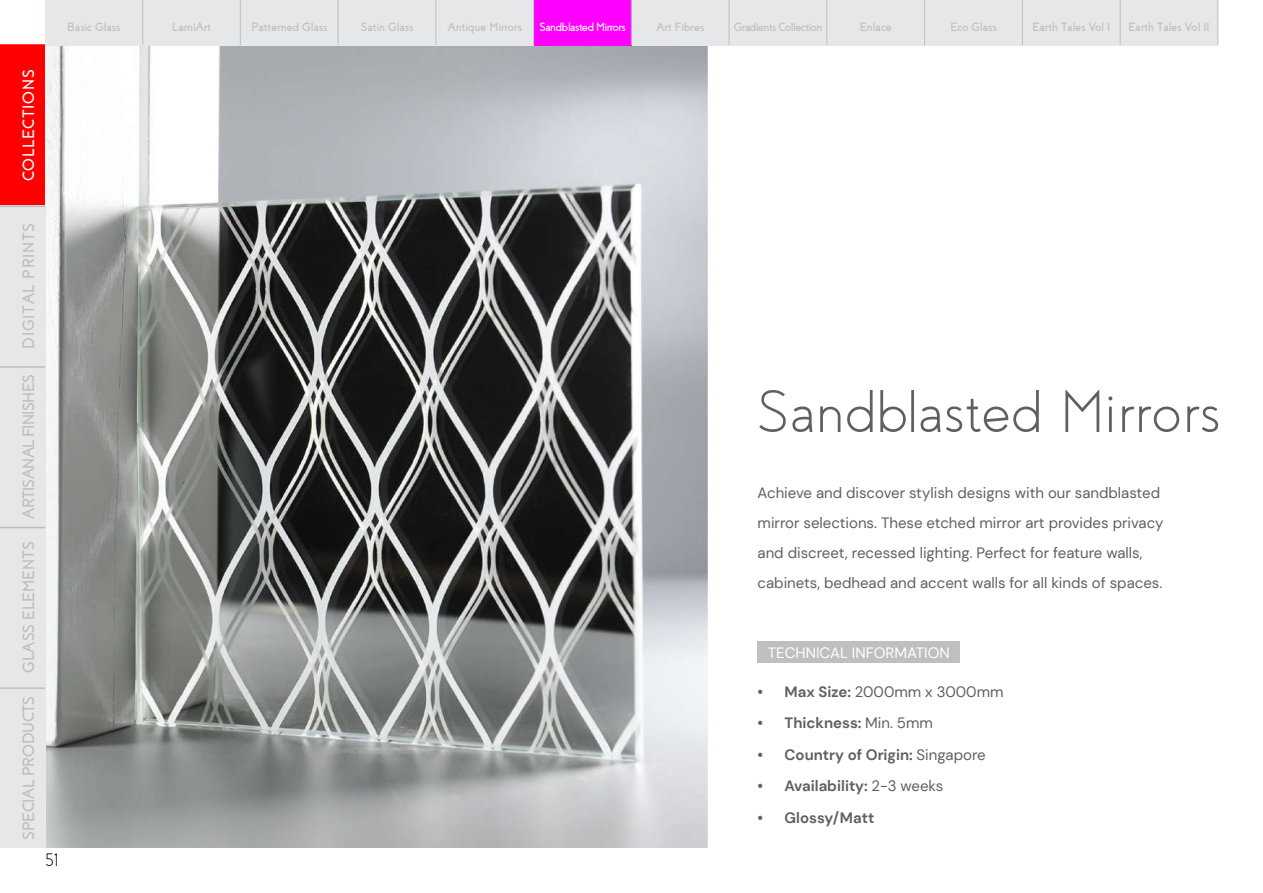
<style>
.page{position:relative;width:1263px;height:893px;background:#fff}
.page>*{position:absolute;margin:0;border:0;box-sizing:border-box;transform-origin:0 0}
.t1{font:300 60px "Coves";letter-spacing:.02em;color:#606060}
.t2{font:300 18px "Coves";color:#000}
.t3{font:700 16.5px "Coves";letter-spacing:-.04em;color:#bdbebf}
.t4{font:700 16.5px "Coves";letter-spacing:-.02em;color:#bdbebf}
.t5{font:700 16.5px "Coves";letter-spacing:.04em;color:#bdbebf}
.t6{font:700 16.5px "Coves";color:#bdbebf}
.t7{font:700 16.5px "Coves";letter-spacing:.04em;color:#fff}
.t8{font:15px/30px "DM Sans";color:#606060}
.t9{font:700 15px "DM Sans";color:#606060}
.t10{font:15px "DM Sans";color:#fff}
.t11{font:700 12px "Coves";color:#bcbec0}
.t12{font:700 12px "Coves";letter-spacing:-.04em;color:#bcbec0}
.t13{font:700 12px "Coves";letter-spacing:-.04em;color:#fff}
.s1{font-weight:700}
.s2{font-weight:400}
</style>
<div class="page">
<img style="left:45px;top:45px;width:663px;height:803px">
<div style="left:758px;top:641px;width:202px;height:21px;background:#bfbfbf"></div>
<div style="left:1120px;top:0;width:98px;height:45px;background:#e6e7e8"></div>
<hr style="left:1217px;top:0;width:1px;height:45px;background:#bcbec0">
<div style="left:1022px;top:0;width:98px;height:45px;background:#e6e7e8"></div>
<hr style="left:1120px;top:0;width:1px;height:45px;background:#bcbec0">
<div style="left:925px;top:0;width:97px;height:45px;background:#e6e7e8"></div>
<hr style="left:1022px;top:0;width:1px;height:45px;background:#bcbec0">
<div style="left:827px;top:0;width:98px;height:45px;background:#e6e7e8"></div>
<hr style="left:924px;top:0;width:1px;height:45px;background:#bcbec0">
<div style="left:729px;top:0;width:98px;height:45px;background:#e6e7e8"></div>
<hr style="left:827px;top:0;width:1px;height:45px;background:#bcbec0">
<div style="left:631px;top:0;width:98px;height:45px;background:#e6e7e8"></div>
<hr style="left:729px;top:0;width:1px;height:45px;background:#bcbec0">
<div style="left:534px;top:0;width:97px;height:45px;background:#f0f"></div>
<hr style="left:631px;top:0;width:1px;height:45px;background:#bcbec0">
<div style="left:436px;top:0;width:98px;height:45px;background:#e6e7e8"></div>
<hr style="left:533px;top:0;width:1px;height:45px;background:#bcbec0">
<div style="left:338px;top:0;width:98px;height:45px;background:#e6e7e8"></div>
<hr style="left:436px;top:0;width:1px;height:45px;background:#bcbec0">
<div style="left:240px;top:0;width:98px;height:45px;background:#e6e7e8"></div>
<hr style="left:338px;top:0;width:1px;height:45px;background:#bcbec0">
<div style="left:143px;top:0;width:97px;height:45px;background:#e6e7e8"></div>
<hr style="left:240px;top:0;width:1px;height:45px;background:#bcbec0">
<div style="left:45px;top:0;width:98px;height:45px;background:#e6e7e8"></div>
<hr style="left:142px;top:0;width:1px;height:45px;background:#bcbec0">
<div style="left:1px;top:45px;width:43px;height:161px;background:#f00"></div>
<div style="left:0;top:44px;width:45px;height:162px;border:2px solid #f00"></div>
<div style="left:0;top:206px;width:45px;height:160px;background:#e6e7e8"></div>
<hr style="left:0;top:206px;width:45px;height:1px;background:#bcbec0">
<div style="left:0;top:366px;width:45px;height:161px;background:#e6e7e8"></div>
<hr style="left:0;top:366px;width:45px;height:2px;background:#bcbec0">
<div style="left:0;top:527px;width:45px;height:160px;background:#e6e7e8"></div>
<hr style="left:0;top:527px;width:45px;height:1px;background:#bcbec0">
<div style="left:0;top:687px;width:45px;height:161px;background:#e6e7e8"></div>
<hr style="left:0;top:687px;width:45px;height:2px;background:#bcbec0">
<p class="t7" style="left:19px;top:181px;width:113px;rotate:-90deg">COLLECTIONS</p>
<p class="t11" style="left:67px;top:20px;width:55px">Basic Glass</p>
<p class="t11" style="left:172px;top:20px;width:40px">LamiArt</p>
<p class="t11" style="left:251px;top:20px;width:78px">Patterned Glass</p>
<p class="t11" style="left:361px;top:20px;width:54px">Satin Glass</p>
<p class="t11" style="left:448px;top:20px;width:76px">Antique Mirrors</p>
<p class="t13" style="left:539px;top:20px;width:88px">Sandblasted Mirrors</p>
<p class="t11" style="left:656px;top:20px;width:49px">Art Fibres</p>
<p class="t12" style="left:734px;top:20px;width:90px">Gradients Collection</p>
<p class="t11" style="left:860px;top:20px;width:33px">Enlace</p>
<p class="t11" style="left:950px;top:20px;width:48px">Eco Glass</p>
<p class="t11" style="left:1032px;top:20px;width:79px">Earth Tales Vol I</p>
<p class="t11" style="left:1128px;top:20px;width:83px">Earth Tales Vol II</p>
<p class="t5" style="left:19px;top:349px;width:127px;rotate:-90deg">DIGITAL PRINTS</p>
<p class="t3" style="left:19px;top:519px;width:146px;rotate:-90deg">ARTISANAL FINISHES</p>
<p class="t6" style="left:19px;top:673px;width:133px;rotate:-90deg">GLASS ELEMENTS</p>
<p class="t4" style="left:19px;top:840px;width:145px;rotate:-90deg">SPECIAL PRODUCTS</p>
<p class="t2" style="left:45px;top:849px;width:15px">51</p>
<h1 class="t1" style="left:758px;top:376px;width:464px">Sandblasted Mirrors</h1>
<p class="t8" style="left:758px;top:478px;width:407px">Achieve and discover stylish designs with our sandblasted mirror selections. These etched mirror art provides privacy and discreet, recessed lighting. Perfect for feature walls, cabinets, bedhead and accent walls for all kinds of spaces.</p>
<p class="t10" style="left:768px;top:643px;width:183px">TECHNICAL INFORMATION</p>
<p class="t8" style="left:758px;top:677px;width:247px"><span class="s1">• Max Size:</span> 2000mm x 3000mm</p>
<p class="t9" style="left:758px;top:714px;width:177px">• Thickness: <span class="s2">Min. 5mm</span></p>
<p class="t9" style="left:758px;top:745px;width:230px">• Country of Origin: <span class="s2">Singapore</span></p>
<p class="t9" style="left:758px;top:777px;width:187px">• Availability: <span class="s2">2-3 weeks</span></p>
<p class="t9" style="left:758px;top:808px;width:118px">• Glossy/Matt</p>
</div>
